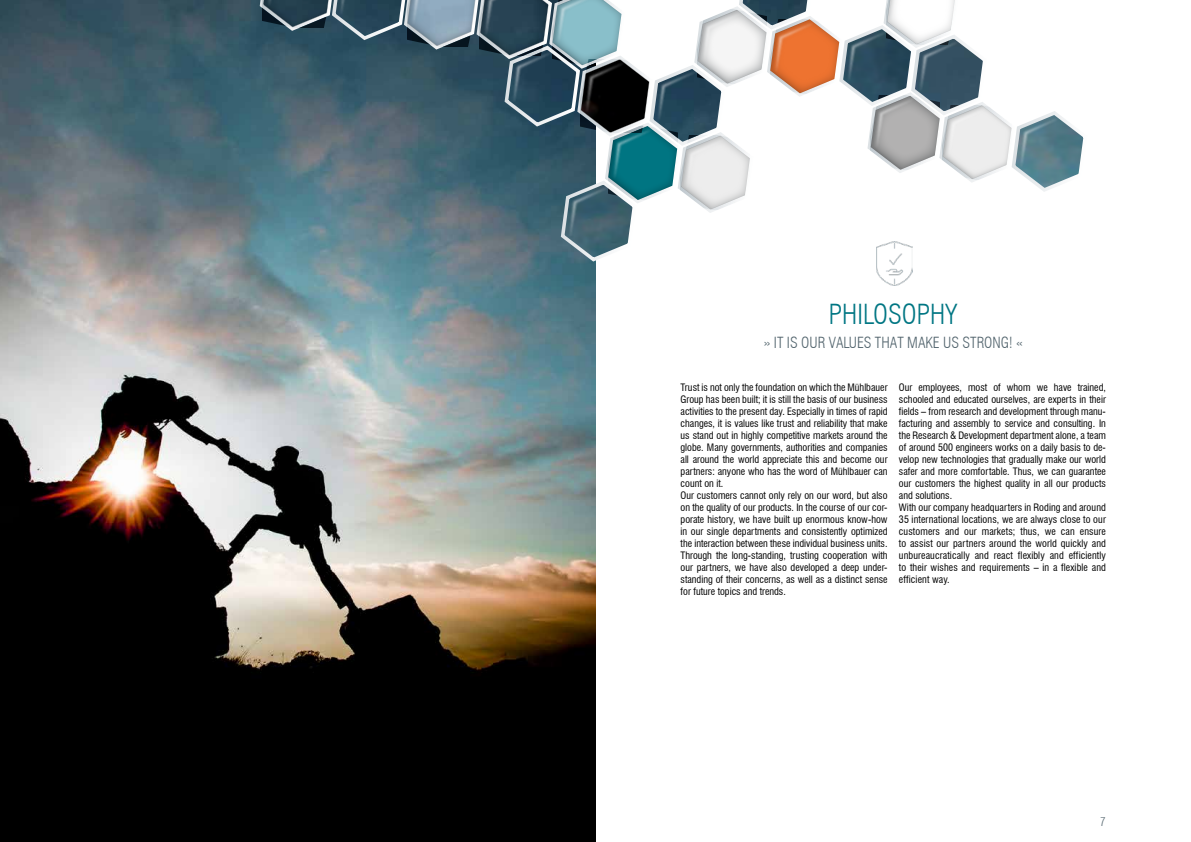
<style>
.page{position:relative;width:1191px;height:842px;background:#fff}
.page>*{position:absolute;margin:0;border:0;box-sizing:border-box;transform-origin:0 0}
.t1{font:300 condensed 27px "Swiss 721 BT";color:#007683}
.t2{font:300 condensed 15px "Swiss 721 BT";color:#52646d}
.t3{font:300 condensed 12px "Swiss 721 BT";color:#52646d}
.t4{font:condensed 10px/12px "Swiss 721 BT";color:#000}
</style>
<div class="page">
<img style="left:0;top:0;width:595px;height:842px">
<img style="left:226px;top:0;width:32px;height:48px">
<svg style="left:258px;top:0;width:826px;height:264px"></svg>
<img style="left:527px;top:144px;width:116px;height:135px">
<img style="left:876px;top:242px;width:36px;height:44px">
<h1 class="t1" style="left:829px;top:298px;width:130px">PHILOSOPHY</h1>
<h2 class="t2" style="left:763px;top:333px;width:261px">» IT IS OUR VALUES THAT MAKE US STRONG! «</h2>
<p class="t4" style="left:680px;top:381px;width:208px">Trust is not only the foundation on which the Mühlbauer Group has been built; it is still the basis of our business activities to the present day. Especially in times of rapid changes, it is values like trust and reliability that make us stand out in highly competitive markets around the globe. Many governments, authorities and companies all around the world appreciate this and become our partners: anyone who has the word of Mühlbauer can count on it.<br>Our customers cannot only rely on our word, but also on the quality of our products. In the course of our cor&shy;porate history, we have built up enormous know-how in our single departments and consistently optimized the interaction between these individual business units.<br>Through the long-standing, trusting cooperation with our partners, we have also developed a deep under&shy;standing of their concerns, as well as a distinct sense for future topics and trends.</p>
<p class="t4" style="left:899px;top:381px;width:208px">Our employees, most of whom we have trained, schooled and educated ourselves, are experts in their fields – from research and development through manu&shy;facturing and assembly to service and consulting. In the Research &amp; Development department alone, a team of around 500 engineers works on a daily basis to de&shy;velop new technologies that gradually make our world safer and more comfortable. Thus, we can guarantee our customers the highest quality in all our products and solutions.<br>With our company headquarters in Roding and around 35 international locations, we are always close to our customers and our markets; thus, we can ensure to assist our partners around the world quickly and unbureaucratically and react flexibly and efficiently to their wishes and requirements – in a flexible and efficient way.</p>
<p class="t3" style="left:1100px;top:814px;width:7px">7</p>
</div>
